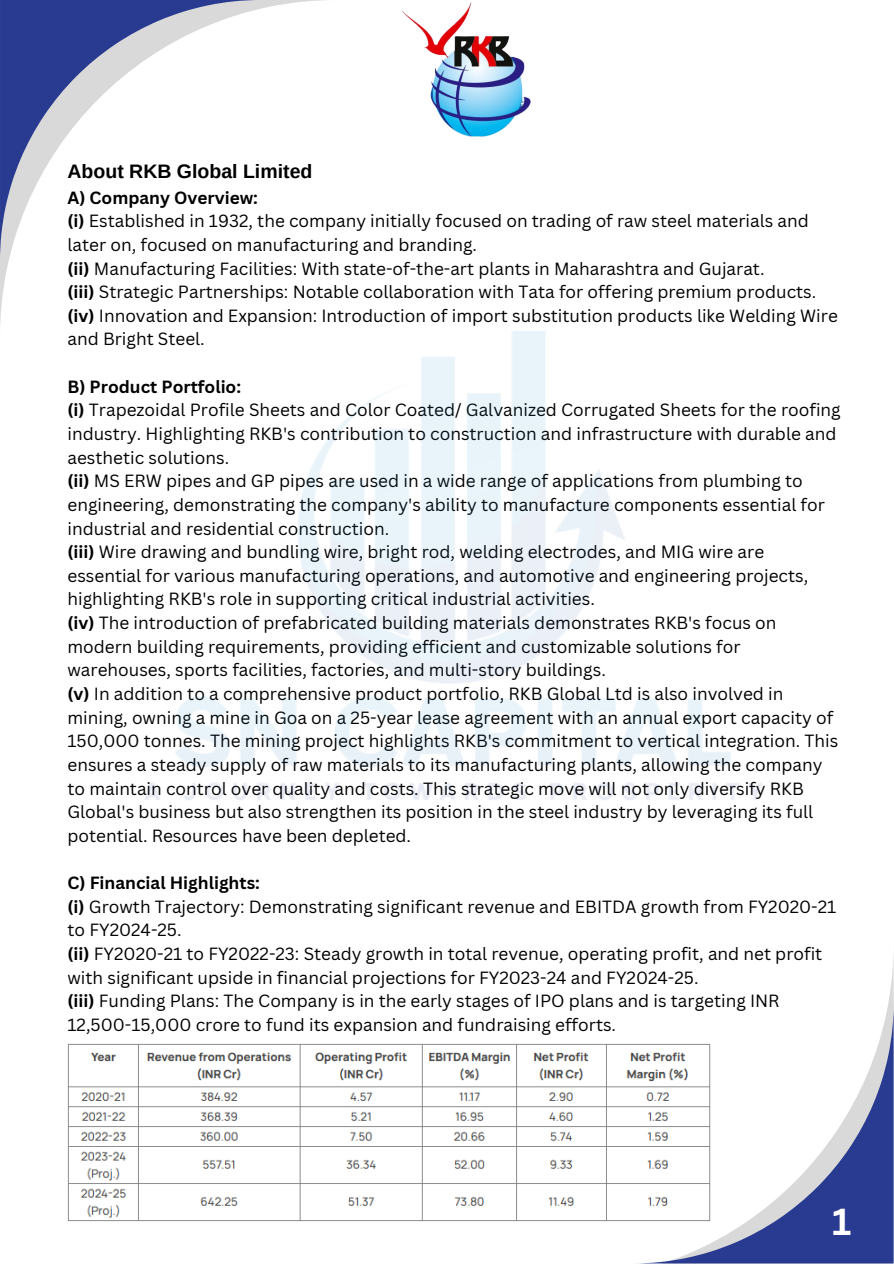
<style>
.page{position:relative;width:894px;height:1264px;background:#fff}
.page>*{position:absolute;margin:0;border:0;box-sizing:border-box;transform-origin:0 0}
.t1{font:700 36.6px "Canva Sans";color:#fff}
.t2{font:700 19.5px "Arimo";color:#000}
.t3{font:17.25px/23.7px "Canva Sans";color:#000}
.t4{font:700 17.25px "Canva Sans";color:#000}
.s1{font-weight:700}
</style>
<div class="page">
<svg style="left:0;top:0;width:325px;height:325px"></svg>
<svg style="left:0;top:0;width:261px;height:261px"></svg>
<svg style="left:632px;top:1002px;width:261px;height:261px"></svg>
<img style="left:402px;top:2px;width:129px;height:135px">
<img style="left:67px;top:1043px;width:644px;height:177px">
<p class="t2" style="left:67px;top:160px;width:246px">About RKB Global Limited</p>
<p class="t4" style="left:67px;top:185px;width:192px">A) Company Overview:</p>
<p class="t3" style="left:67px;top:209px;width:742px"><span class="s1">(i)</span> Established in 1932, the company initially focused on trading of raw steel materials and later on, focused on manufacturing and branding.</p>
<p class="t3" style="left:67px;top:256px;width:698px"><span class="s1">(ii)</span> Manufacturing Facilities: With state-of-the-art plants in Maharashtra and Gujarat.</p>
<h1 class="t3" style="left:67px;top:280px;width:750px"><span class="s1">(iii)</span> Strategic Partnerships: Notable collaboration with Tata for offering premium products.</h1>
<p class="t3" style="left:67px;top:303px;width:771px"><span class="s1">(iv)</span> Innovation and Expansion: Introduction of import substitution products like Welding Wire and Bright Steel.</p>
<p class="t4" style="left:67px;top:374px;width:175px">B) Product Portfolio:</p>
<p class="t3" style="left:67px;top:398px;width:774px"><span class="s1">(i)</span> Trapezoidal Profile Sheets and Color Coated/ Galvanized Corrugated Sheets for the roofing industry. Highlighting RKB's contribution to construction and infrastructure with durable and aesthetic solutions.</p>
<p class="t3" style="left:67px;top:469px;width:758px"><span class="s1">(ii)</span> MS ERW pipes and GP pipes are used in a wide range of applications from plumbing to engineering, demonstrating the company's ability to manufacture components essential for industrial and residential construction.</p>
<p class="t3" style="left:67px;top:539px;width:742px"><span class="s1">(iii)</span> Wire drawing and bundling wire, bright rod, welding electrodes, and MIG wire are essential for various manufacturing operations, and automotive and engineering projects, highlighting RKB's role in supporting critical industrial activities.</p>
<p class="t3" style="left:67px;top:610px;width:710px"><span class="s1">(iv)</span> The introduction of prefabricated building materials demonstrates RKB's focus on modern building requirements, providing efficient and customizable solutions for warehouses, sports facilities, factories, and multi-story buildings.</p>
<p class="t3" style="left:67px;top:681px;width:772px"><span class="s1">(v)</span> In addition to a comprehensive product portfolio, RKB Global Ltd is also involved in mining, owning a mine in Goa on a 25-year lease agreement with an annual export capacity of 150,000 tonnes. The mining project highlights RKB's commitment to vertical integration. This ensures a steady supply of raw materials to its manufacturing plants, allowing the company to maintain control over quality and costs. This strategic move will not only diversify RKB Global's business but also strengthen its position in the steel industry by leveraging its full potential. Resources have been depleted.</p>
<p class="t4" style="left:67px;top:870px;width:194px">C) Financial Highlights:</p>
<p class="t3" style="left:67px;top:894px;width:770px"><span class="s1">(i)</span> Growth Trajectory: Demonstrating significant revenue and EBITDA growth from FY2020-21 to FY2024-25.</p>
<p class="t3" style="left:67px;top:941px;width:756px"><span class="s1">(ii)</span> FY2020-21 to FY2022-23: Steady growth in total revenue, operating profit, and net profit with significant upside in financial projections for FY2023-24 and FY2024-25.</p>
<p class="t3" style="left:67px;top:988px;width:713px"><span class="s1">(iii)</span> Funding Plans: The Company is in the early stages of IPO plans and is targeting INR<br>12,500-15,000 crore to fund its expansion and fundraising efforts.</p>
<p class="t1" style="left:832px;top:1195px;width:21px">1</p>
</div>
